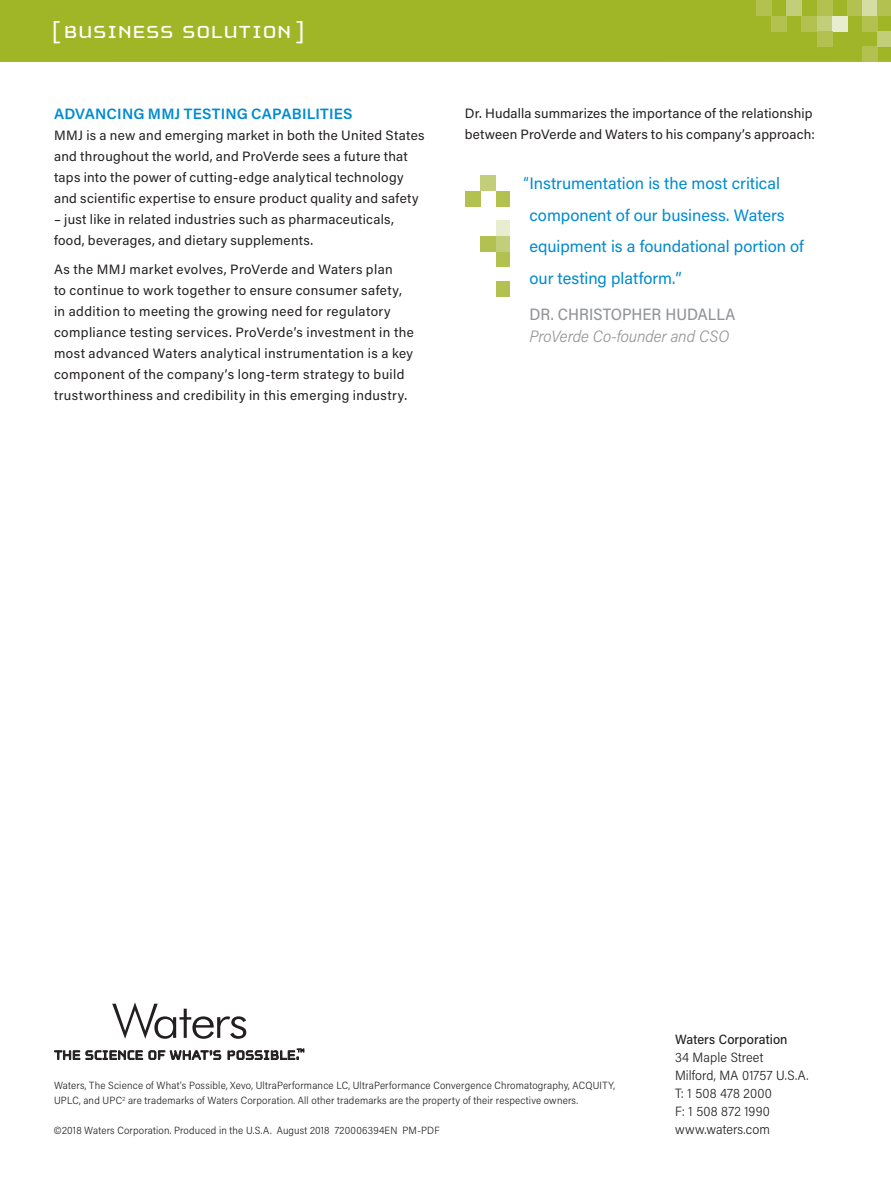
<style>
.page{position:relative;width:891px;height:1188px;background:#fff}
.page>*{position:absolute;margin:0;border:0;box-sizing:border-box;transform-origin:0 0}
.t1{font:25.5px "Cholla Unicase";letter-spacing:.015em;color:#fff;scale:1.1 1}
.t2{font:16.5px/31.5px "Acumin Pro";color:#008bcf}
.t3{font:italic 300 16.5px "Acumin Pro Semi Cond";letter-spacing:-.01em;color:#939598}
.t4{font:500 16.5px "Acumin Pro Semi Cond";letter-spacing:.005em;color:#939598}
.t5{font:600 15px "Acumin Pro";letter-spacing:.015em;color:#008bcf}
.t6{font:13.5px/21px "Acumin Pro";letter-spacing:.025em;color:#231f20}
.t7{font:300 13.5px/18px "Acumin Pro Semi Cond";letter-spacing:.01em;color:#231f20}
.t8{font:500 13.5px "Acumin Pro Semi Cond";letter-spacing:.005em;color:#231f20}
.t9{font:300 10.5px/15px "Acumin Pro Semi Cond";letter-spacing:.02em;color:#231f20}
.s1{font-family:"Acumin Pro Semi Cond"}
</style>
<div class="page">
<svg style="left:54px;top:1050px;width:167px;height:10px"></svg>
<svg style="left:228px;top:1049px;width:76px;height:11px"></svg>
<svg style="left:112px;top:1002px;width:134px;height:37px"></svg>
<div style="left:0;top:0;width:891px;height:62px;background:#a0b627"></div>
<div style="left:756px;top:0;width:15px;height:16px;background:#b2c150"></div>
<div style="left:862px;top:47px;width:15px;height:15px;background:#b2c150"></div>
<div style="left:771px;top:16px;width:16px;height:15px;background:#b2c150"></div>
<div style="left:787px;top:0;width:15px;height:16px;background:#c3ce7b"></div>
<div style="left:802px;top:16px;width:15px;height:15px;background:#b2c150"></div>
<div style="left:817px;top:16px;width:15px;height:15px;background:#c3ce7b"></div>
<div style="left:832px;top:16px;width:16px;height:15px;background:#e8edcf"></div>
<div style="left:817px;top:0;width:15px;height:16px;background:#b2c150"></div>
<div style="left:817px;top:31px;width:15px;height:16px;background:#b2c150"></div>
<div style="left:862px;top:0;width:15px;height:16px;background:#d5dda4"></div>
<div style="left:848px;top:0;width:14px;height:16px;background:#b2c150"></div>
<div style="left:877px;top:0;width:14px;height:16px;background:#b2c150"></div>
<div style="left:862px;top:16px;width:15px;height:15px;background:#b2c150"></div>
<div style="left:877px;top:31px;width:14px;height:16px;background:#c3ce7b"></div>
<div style="left:465px;top:191px;width:16px;height:15px;background:#b2c150"></div>
<div style="left:496px;top:282px;width:13px;height:15px;background:#b2c150"></div>
<div style="left:496px;top:251px;width:13px;height:15px;background:#b2c150"></div>
<div style="left:496px;top:236px;width:13px;height:15px;background:#c3ce7b"></div>
<div style="left:496px;top:221px;width:13px;height:15px;background:#e8edcf"></div>
<div style="left:481px;top:236px;width:15px;height:15px;background:#b2c150"></div>
<div style="left:496px;top:191px;width:13px;height:15px;background:#b2c150"></div>
<div style="left:481px;top:176px;width:15px;height:15px;background:#c3ce7b"></div>
<h1 class="t1" style="left:52px;top:19px;width:232px">[ BUSINESS SOLUTION ]</h1>
<p class="t5" style="left:54px;top:103px;width:300px">ADVANCING MMJ TESTING CAPABILITIES</p>
<p class="t6" style="left:54px;top:124px;width:372px">MMJ is a new and emerging market in both the United States and throughout the world, and ProVerde sees a future that taps into the power of cutting-edge analytical technology and scientific expertise to ensure product quality and safety</p>
<p class="t6" style="left:54px;top:208px;width:342px">– just like in related industries such as pharmaceuticals, food, beverages, and dietary supplements.</p>
<p class="t6" style="left:54px;top:258px;width:361px">As the MMJ market evolves, ProVerde and Waters plan<br>to continue to work together to ensure consumer safety, in addition to meeting the growing need for regulatory compliance testing services. ProVerde’s investment in the most advanced Waters analytical instrumentation is a key component of the company’s long-term strategy to build trustworthiness and credibility in this emerging industry.</p>
<p class="t6" style="left:465px;top:102px;width:351px">Dr. Hudalla summarizes the importance of the relationship between ProVerde and Waters to his company’s approach:</p>
<p class="t2" style="left:530px;top:167px;width:276px;text-indent:-6px"><span class="s1">“</span>Instrumentation is the most critical component of our business. Waters equipment is a foundational portion of our testing platform.”</p>
<p class="t4" style="left:530px;top:303px;width:207px">DR. CHRISTOPHER HUDALLA</p>
<p class="t3" style="left:530px;top:325px;width:201px">ProVerde Co-founder and CSO</p>
<p class="t9" style="left:54px;top:1078px;width:563px">Waters, The Science of What’s Possible, Xevo, UltraPerformance LC, UltraPerformance Convergence Chromatography, ACQUITY,<br>UPLC, and UPC<sup>2</sup> are trademarks of Waters Corporation. All other trademarks are the property of their respective owners.</p>
<p class="t9" style="left:54px;top:1123px;width:387px">©2018 Waters Corporation. Produced in the U.S.A. August 2018 720006394EN PM-PDF</p>
<p class="t8" style="left:675px;top:1030px;width:114px">Waters Corporation</p>
<p class="t7" style="left:675px;top:1048px;width:135px">34 Maple Street<br>Milford, MA 01757 U.S.A.<br>T: 1 508 478 2000<br>F: 1 508 872 1990 www.waters.com</p>
</div>
